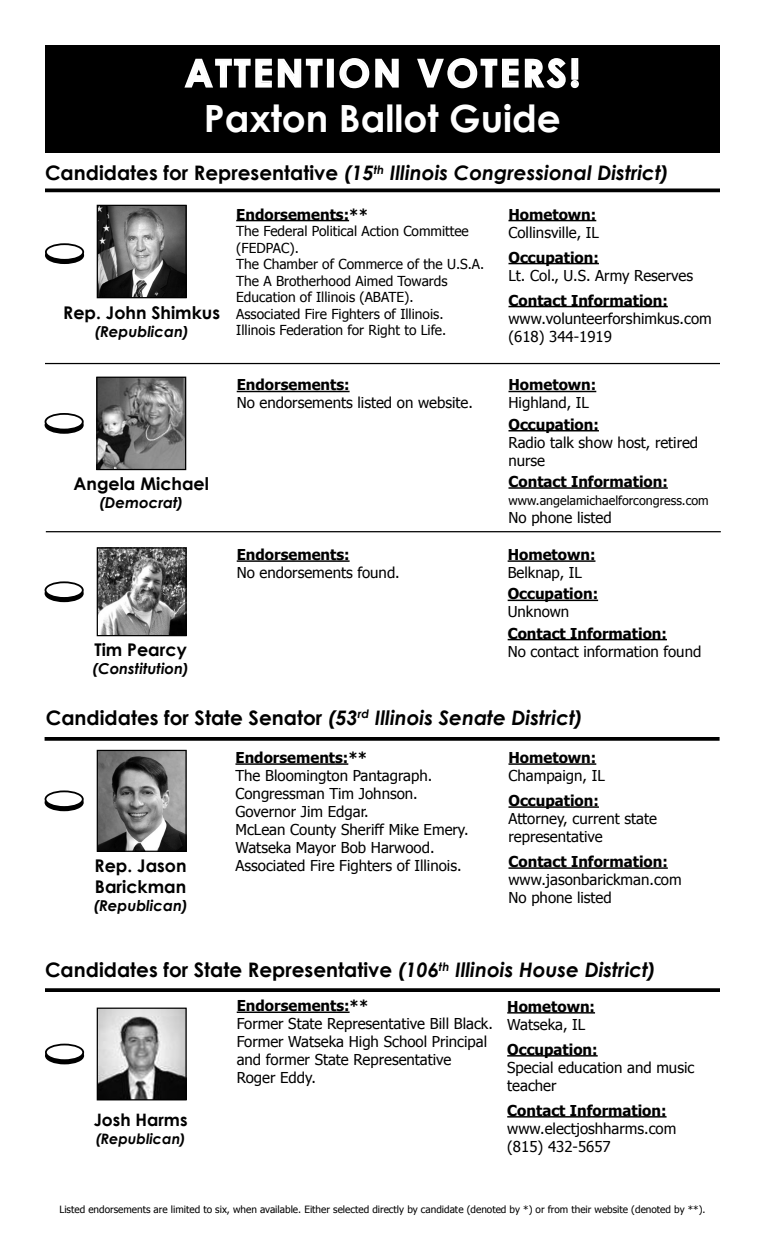
<style>
.page{position:relative;width:765px;height:1260px;background:#fff}
.page>*{position:absolute;margin:0;border:0;box-sizing:border-box;transform-origin:0 0}
.t1{font:700 37.5px/45px "Century Gothic";color:#fff;text-align:center}
.t2{font:italic 700 20px "Century Gothic";color:#000}
.t3{font:700 20px "Century Gothic";color:#000}
.t4{font:700 17.5px/21px "Century Gothic";color:#000}
.t5{font:700 17.12px "Century Gothic";color:#000}
.t6{font:15px/18px "Tahoma";color:#000}
.t7{font:700 15px "Tahoma";color:#000}
.t8{font:italic 700 15px "Century Gothic";color:#000}
.t9{font:italic 700 14.38px "Century Gothic";color:#000}
.t10{font:13.75px/16.5px "Tahoma";color:#000}
.t11{font:12.5px "Tahoma";color:#000}
.t12{font:10px "Tahoma";color:#000}
.s1{font-style:normal}
.s2{font-style:italic}
</style>
<div class="page">
<div style="left:46px;top:46px;width:673px;height:106px;background:#000"></div>
<div style="left:45px;top:45px;width:675px;height:108px;border:1px solid #000"></div>
<svg style="left:184px;top:58px;width:139px;height:30px"></svg>
<div style="left:327px;top:59px;width:7px;height:29px;border:2px solid #fff"></div>
<svg style="left:339px;top:58px;width:60px;height:31px"></svg>
<svg style="left:417px;top:58px;width:162px;height:31px"></svg>
<svg style="left:45px;top:188px;width:675px;height:4px;fill:#000"></svg>
<hr style="left:45px;top:363px;width:675px;height:1px;background:#000">
<hr style="left:46px;top:531px;width:675px;height:1px;background:#000">
<div style="left:46px;top:247px;width:37px;height:16px;background:#000;border-radius:50%"></div>
<div style="left:45px;top:247px;width:39px;height:17px;border:2px solid #000;border-radius:50%"></div>
<div style="left:46px;top:244px;width:37px;height:16px;background:#fff;border-radius:50%"></div>
<div style="left:45px;top:243px;width:39px;height:18px;border:2px solid #000;border-radius:50%"></div>
<div style="left:45px;top:417px;width:38px;height:16px;background:#000;border-radius:50%"></div>
<div style="left:45px;top:416px;width:39px;height:18px;border:2px solid #000;border-radius:50%"></div>
<div style="left:45px;top:414px;width:38px;height:16px;background:#fff;border-radius:50%"></div>
<div style="left:45px;top:413px;width:39px;height:17px;border:2px solid #000;border-radius:50%"></div>
<div style="left:45px;top:586px;width:38px;height:15px;background:#000;border-radius:50%"></div>
<div style="left:45px;top:585px;width:39px;height:17px;border:2px solid #000;border-radius:50%"></div>
<div style="left:45px;top:582px;width:38px;height:16px;background:#fff;border-radius:50%"></div>
<div style="left:45px;top:581px;width:39px;height:18px;border:2px solid #000;border-radius:50%"></div>
<hr style="left:236px;top:220px;width:113px;height:1px;background:#000">
<svg style="left:45px;top:737px;width:675px;height:4px;fill:#000"></svg>
<div style="left:45px;top:795px;width:38px;height:15px;background:#000;border-radius:50%"></div>
<div style="left:45px;top:794px;width:39px;height:17px;border:2px solid #000;border-radius:50%"></div>
<div style="left:45px;top:791px;width:38px;height:16px;background:#fff;border-radius:50%"></div>
<div style="left:45px;top:790px;width:39px;height:18px;border:2px solid #000;border-radius:50%"></div>
<svg style="left:45px;top:988px;width:675px;height:4px;fill:#000"></svg>
<div style="left:46px;top:1048px;width:37px;height:15px;background:#000;border-radius:50%"></div>
<div style="left:45px;top:1047px;width:39px;height:17px;border:2px solid #000;border-radius:50%"></div>
<div style="left:46px;top:1045px;width:37px;height:15px;background:#fff;border-radius:50%"></div>
<div style="left:45px;top:1044px;width:39px;height:17px;border:2px solid #000;border-radius:50%"></div>
<hr style="left:237px;top:391px;width:113px;height:1px;background:#000">
<hr style="left:237px;top:560px;width:113px;height:2px;background:#000">
<hr style="left:235px;top:763px;width:113px;height:2px;background:#000">
<hr style="left:237px;top:1012px;width:113px;height:1px;background:#000">
<hr style="left:508px;top:220px;width:88px;height:1px;background:#000">
<hr style="left:508px;top:263px;width:91px;height:1px;background:#000">
<hr style="left:508px;top:306px;width:160px;height:1px;background:#000">
<hr style="left:508px;top:391px;width:88px;height:1px;background:#000">
<hr style="left:508px;top:430px;width:91px;height:1px;background:#000">
<hr style="left:508px;top:487px;width:160px;height:2px;background:#000">
<hr style="left:508px;top:560px;width:87px;height:2px;background:#000">
<hr style="left:508px;top:600px;width:90px;height:1px;background:#000">
<hr style="left:508px;top:639px;width:159px;height:1px;background:#000">
<hr style="left:508px;top:763px;width:88px;height:2px;background:#000">
<hr style="left:508px;top:806px;width:91px;height:2px;background:#000">
<hr style="left:508px;top:867px;width:160px;height:2px;background:#000">
<hr style="left:507px;top:1012px;width:88px;height:2px;background:#000">
<hr style="left:507px;top:1055px;width:91px;height:2px;background:#000">
<hr style="left:507px;top:1116px;width:160px;height:2px;background:#000">
<img style="left:99px;top:207px;width:86px;height:89px">
<div style="left:97px;top:205px;width:90px;height:93px;border:1px solid #000"></div>
<img style="left:98px;top:379px;width:86px;height:89px">
<div style="left:96px;top:377px;width:90px;height:93px;border:1px solid #000"></div>
<img style="left:99px;top:549px;width:86px;height:85px">
<div style="left:97px;top:547px;width:90px;height:89px;border:1px solid #000"></div>
<img style="left:99px;top:752px;width:86px;height:98px">
<div style="left:97px;top:750px;width:90px;height:102px;border:1px solid #000"></div>
<img style="left:99px;top:1010px;width:86px;height:88px">
<div style="left:97px;top:1008px;width:90px;height:92px;border:1px solid #000"></div>
<h1 class="t1" style="left:185px;top:50px;width:397px">ATTENTION VOTERS!<br>Paxton Ballot Guide</h1>
<h2 class="t2" style="left:45px;top:160px;width:625px"><span class="s1">Candidates for Representative</span> (15<sup>th</sup> Illinois Congressional District)</h2>
<p class="t7" style="left:236px;top:204px;width:133px">Endorsements:**</p>
<p class="t10" style="left:236px;top:222px;width:250px">The Federal Political Action Committee (FEDPAC).<br>The Chamber of Commerce of the U.S.A.<br>The A Brotherhood Aimed Towards<br>Education of Illinois (ABATE).<br>Associated Fire Fighters of Illinois.<br>Illinois Federation for Right to Life.</p>
<p class="t7" style="left:508px;top:204px;width:89px">Hometown:</p>
<p class="t6" style="left:508px;top:222px;width:92px">Collinsville, IL</p>
<p class="t7" style="left:508px;top:247px;width:92px">Occupation:</p>
<p class="t6" style="left:508px;top:265px;width:186px">Lt. Col., U.S. Army Reserves</p>
<p class="t7" style="left:508px;top:290px;width:161px">Contact Information:</p>
<p class="t6" style="left:508px;top:308px;width:205px">www.volunteerforshimkus.com (618) 344-1919</p>
<p class="t7" style="left:508px;top:374px;width:89px">Hometown:</p>
<p class="t6" style="left:508px;top:393px;width:82px">Highland, IL</p>
<p class="t7" style="left:508px;top:414px;width:92px">Occupation:</p>
<p class="t6" style="left:508px;top:433px;width:191px">Radio talk show host, retired nurse</p>
<p class="t7" style="left:508px;top:471px;width:161px">Contact Information:</p>
<p class="t11" style="left:508px;top:492px;width:202px">www.angelamichaelforcongress.com</p>
<p class="t6" style="left:508px;top:508px;width:105px">No phone listed</p>
<p class="t7" style="left:508px;top:544px;width:89px">Hometown:</p>
<p class="t6" style="left:508px;top:563px;width:76px">Belknap, IL</p>
<p class="t7" style="left:508px;top:583px;width:92px">Occupation:</p>
<p class="t6" style="left:508px;top:602px;width:63px">Unknown</p>
<p class="t7" style="left:508px;top:623px;width:161px">Contact Information:</p>
<p class="t6" style="left:508px;top:641px;width:195px">No contact information found</p>
<p class="t4" style="left:63px;top:302px;width:158px">Rep. John Shimkus</p>
<p class="t8" style="left:95px;top:322px;width:96px">(Republican)</p>
<p class="t7" style="left:237px;top:374px;width:114px">Endorsements:</p>
<p class="t6" style="left:237px;top:393px;width:238px">No endorsements listed on website.</p>
<p class="t4" style="left:74px;top:473px;width:137px">Angela Michael</p>
<p class="t8" style="left:99px;top:493px;width:85px">(Democrat)</p>
<p class="t7" style="left:237px;top:544px;width:114px">Endorsements:</p>
<p class="t6" style="left:237px;top:563px;width:165px">No endorsements found.</p>
<p class="t4" style="left:94px;top:639px;width:94px">Tim Pearcy</p>
<p class="t8" style="left:92px;top:659px;width:98px">(Constitution)</p>
<h2 class="t2" style="left:46px;top:705px;width:539px"><span class="s1">Candidates for State Senator</span> (53<sup>rd</sup> Illinois Senate District)</h2>
<p class="t4" style="left:95px;top:854px;width:94px">Rep. Jason<br>Barickman</p>
<p class="t8" style="left:94px;top:896px;width:96px">(Republican)</p>
<p class="t7" style="left:235px;top:747px;width:133px">Endorsements:**</p>
<p class="t6" style="left:235px;top:766px;width:235px">The Bloomington Pantagraph.<br>Congressman Tim Johnson.<br>Governor Jim Edgar.<br>McLean County Sheriff Mike Emery.<br>Watseka Mayor Bob Harwood.<br>Associated Fire Fighters of Illinois.</p>
<p class="t7" style="left:508px;top:747px;width:89px">Hometown:</p>
<p class="t6" style="left:508px;top:766px;width:98px">Champaign, IL</p>
<p class="t7" style="left:508px;top:790px;width:92px">Occupation:</p>
<p class="t6" style="left:508px;top:809px;width:150px">Attorney, current state representative</p>
<p class="t7" style="left:508px;top:851px;width:161px">Contact Information:</p>
<p class="t6" style="left:508px;top:870px;width:175px">www.jasonbarickman.com<br>No phone listed</p>
<h2 class="t3" style="left:45px;top:957px;width:612px">Candidates for State Representative <span class="s2">(106</span><sup>th</sup> <span class="s2">Illinois House District)</span></h2>
<p class="t5" style="left:94px;top:1109px;width:95px">Josh Harms</p>
<p class="t9" style="left:95px;top:1129px;width:92px">(Republican)</p>
<p class="t7" style="left:237px;top:995px;width:133px">Endorsements:**</p>
<p class="t6" style="left:237px;top:1014px;width:258px">Former State Representative Bill Black.<br>Former Watseka High School Principal and former State Representative<br>Roger Eddy.</p>
<p class="t7" style="left:507px;top:996px;width:89px">Hometown:</p>
<p class="t6" style="left:507px;top:1015px;width:80px">Watseka, IL</p>
<p class="t7" style="left:507px;top:1039px;width:92px">Occupation:</p>
<p class="t6" style="left:507px;top:1058px;width:189px">Special education and music teacher</p>
<p class="t7" style="left:507px;top:1100px;width:161px">Contact Information:</p>
<p class="t6" style="left:507px;top:1119px;width:171px">www.electjoshharms.com (815) 432-5657</p>
<p class="t12" style="left:59px;top:1202px;width:648px">Listed endorsements are limited to six, when available. Either selected directly by candidate (denoted by *) or from their website (denoted by **).</p>
</div>
